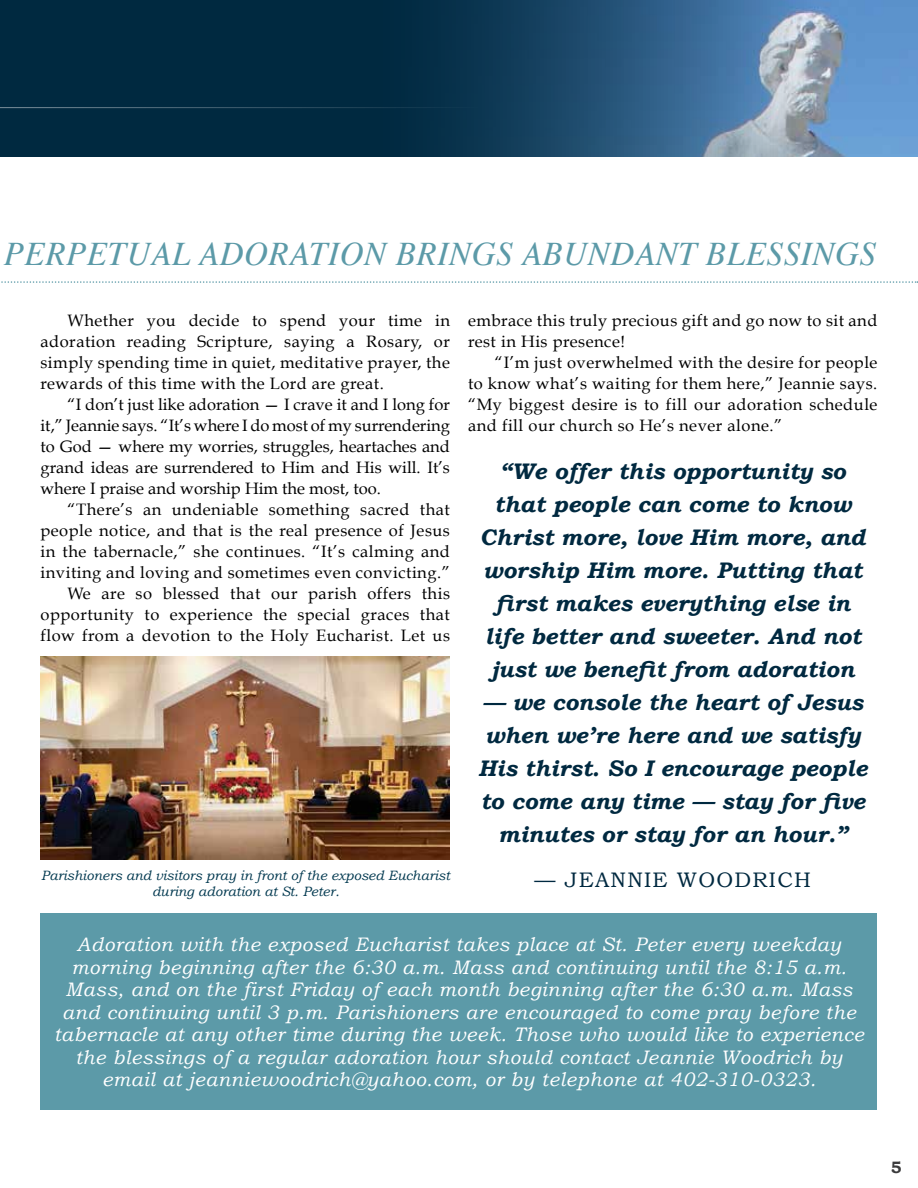
<style>
.page{position:relative;width:918px;height:1188px;background:#fff}
.page>*{position:absolute;margin:0;border:0;box-sizing:border-box;transform-origin:0 0}
.t1{font:italic 33px "Times";letter-spacing:.02em;color:#5c9aa8}
.t2{font:italic 700 22.5px/33px "Bookman Old Style";color:#002940;text-align:center}
.t3{font:21px "Bookman Old Style";letter-spacing:.06em;color:#002940}
.t4{font:italic 19.5px/22.5px "Bookman Old Style";letter-spacing:.03em;color:#fff;text-align:center}
.t5{font:16.5px/21px "Book Antiqua";letter-spacing:.03em;color:#000;text-align:justify}
.t6{font:700 16.5px "Bookman Old Style";color:#3b3b3c}
.t7{font:italic 13.5px "Bookman Old Style";color:#01384f}
</style>
<div class="page">
<div style="left:0;top:0;width:918px;height:157px;background:#002940"></div>
<img style="left:449px;top:0;width:469px;height:157px">
<hr style="left:0;top:107px;width:482px;height:1px;background:#fff">
<div style="left:40px;top:914px;width:838px;height:196px;background:#5c9aa8"></div>
<svg style="left:1px;top:281px;width:917px;height:2px"></svg>
<img style="left:40px;top:657px;width:410px;height:203px">
<h1 class="t1" style="left:4px;top:225px;width:874px">PERPETUAL ADORATION BRINGS ABUNDANT BLESSINGS</h1>
<p class="t5" style="left:41px;top:310px;width:411px;text-indent:27px">Whether you decide to spend your time in adoration reading Scripture, saying a Rosary, or simply spending time in quiet, meditative prayer, the rewards of this time with the Lord are great.</p>
<p class="t5" style="left:41px;top:394px;width:411px;text-indent:27px">“I don’t just like adoration — I crave it and I long for it,” Jeannie says. “It’s where I do most of my surrendering to God — where my worries, struggles, heartaches and grand ideas are surrendered to Him and His will. It’s where I praise and worship Him the most, too.</p>
<p class="t5" style="left:41px;top:499px;width:411px;text-align:right">“There’s an undeniable something sacred that people notice, and that is the real presence of Jesus in the tabernacle,” she continues. “It’s calming and inviting and loving and sometimes even convicting.” We are so blessed that our parish offers this opportunity to experience the special graces that flow from a devotion to the Holy Eucharist. Let us</p>
<p class="t5" style="left:468px;top:310px;width:411px">embrace this truly precious gift and go now to sit and rest in His presence!</p>
<p class="t5" style="left:468px;top:352px;width:411px;text-indent:27px">“I’m just overwhelmed with the desire for people to know what’s waiting for them here,” Jeannie says. “My biggest desire is to fill our adoration schedule and fill our church so He’s never alone.”</p>
<h2 class="t2" style="left:480px;top:455px;width:387px">“We offer this opportunity so that people can come to know<br>Christ more, love Him more, and worship Him more. Putting that first makes everything else in life better and sweeter. And not just we benefit from adoration</h2>
<h2 class="t2" style="left:478px;top:686px;width:391px">— we console the heart of Jesus when we’re here and we satisfy<br>His thirst. So I encourage people to come any time — stay for five minutes or stay for an hour.”</h2>
<p class="t7" style="left:41px;top:868px;width:410px">Parishioners and visitors pray in front of the exposed Eucharist</p>
<p class="t3" style="left:535px;top:868px;width:278px">— JEANNIE WOODRICH</p>
<p class="t7" style="left:152px;top:884px;width:189px">during adoration at St. Peter.</p>
<p class="t4" style="left:54px;top:934px;width:812px">Adoration with the exposed Eucharist takes place at St. Peter every weekday morning beginning after the 6:30 a.m. Mass and continuing until the 8:15 a.m.<br>Mass, and on the first Friday of each month beginning after the 6:30 a.m. Mass and continuing until 3 p.m. Parishioners are encouraged to come pray before the tabernacle at any other time during the week. Those who would like to experience the blessings of a regular adoration hour should contact Jeannie Woodrich by email at jeanniewoodrich@yahoo.com, or by telephone at 402-310-0323.</p>
<p class="t6" style="left:891px;top:1157px;width:12px">5</p>
</div>
